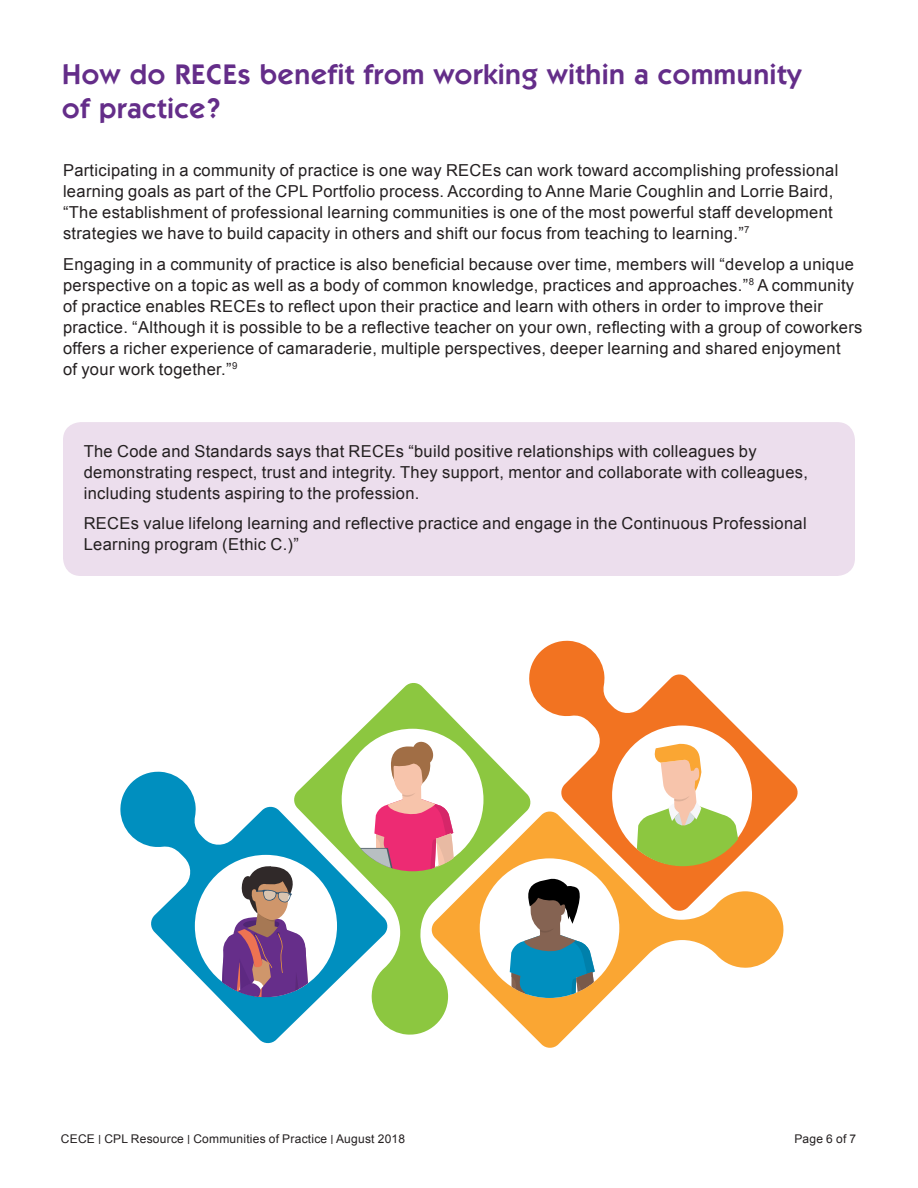
<style>
.page{position:relative;width:918px;height:1188px;background:#fff}
.page>*{position:absolute;margin:0;border:0;box-sizing:border-box;transform-origin:0 0}
.t1{font:600 28.5px/34.5px "ITC Kabel Std";letter-spacing:.025em;color:#642d89}
.Body_Helv_9pt_11pt{font:16.5px/21px "Arial";letter-spacing:.02em;color:#231f20}
.t2{font:12px "Arial";letter-spacing:.02em;color:#231f20}
</style>
<div class="page">
<div style="left:63px;top:422px;width:792px;height:154px;background:#ecdeed;border-radius:18px"></div>
<svg style="left:120px;top:771px;width:173px;height:273px"></svg>
<svg style="left:293px;top:683px;width:235px;height:352px"></svg>
<svg style="left:431px;top:810px;width:353px;height:238px"></svg>
<svg style="left:528px;top:640px;width:270px;height:272px"></svg>
<div style="left:195px;top:855px;width:142px;height:142px;background:#fff;border-radius:50%"></div>
<svg style="left:218px;top:864px;width:105px;height:133px"></svg>
<div style="left:342px;top:729px;width:141px;height:142px;background:#fff;border-radius:50%"></div>
<div style="left:612px;top:725px;width:140px;height:140px;background:#fff;border-radius:50%"></div>
<div style="left:480px;top:858px;width:139px;height:140px;background:#fff;border-radius:50%"></div>
<svg style="left:342px;top:740px;width:112px;height:131px"></svg>
<svg style="left:501px;top:877px;width:95px;height:121px"></svg>
<svg style="left:629px;top:742px;width:119px;height:124px"></svg>
<p class="t1" style="left:62px;top:57px;width:741px">How do RECEs benefit from working within a community of practice?</p>
<p class="Body_Helv_9pt_11pt" style="left:63px;top:160px;width:777px">Participating in a community of practice is one way RECEs can work toward accomplishing professional learning goals as part of the CPL Portfolio process. According to Anne Marie Coughlin and Lorrie Baird, “The establishment of professional learning communities is one of the most powerful staff development strategies we have to build capacity in others and shift our focus from teaching to learning.”<sup>7</sup></p>
<p class="Body_Helv_9pt_11pt" style="left:63px;top:253px;width:801px">Engaging in a community of practice is also beneficial because over time, members will “develop a unique perspective on a topic as well as a body of common knowledge, practices and approaches.”<sup>8</sup> A community of practice enables RECEs to reflect upon their practice and learn with others in order to improve their practice. “Although it is possible to be a reflective teacher on your own, reflecting with a group of coworkers offers a richer experience of camaraderie, multiple perspectives, deeper learning and shared enjoyment<br>of your work together.”<sup>9</sup></p>
<p class="Body_Helv_9pt_11pt" style="left:84px;top:440px;width:726px">The Code and Standards says that RECEs “build positive relationships with colleagues by demonstrating respect, trust and integrity. They support, mentor and collaborate with colleagues, including students aspiring to the profession.</p>
<p class="Body_Helv_9pt_11pt" style="left:84px;top:513px;width:725px">RECEs value lifelong learning and reflective practice and engage in the Continuous Professional<br>Learning program (Ethic C.)”</p>
<p class="t2" style="left:61px;top:1131px;width:346px">CECE CPL Resource Communities of Practice August 2018</p>
<p class="t2" style="left:794px;top:1131px;width:63px">Page 6 of 7</p>
</div>
